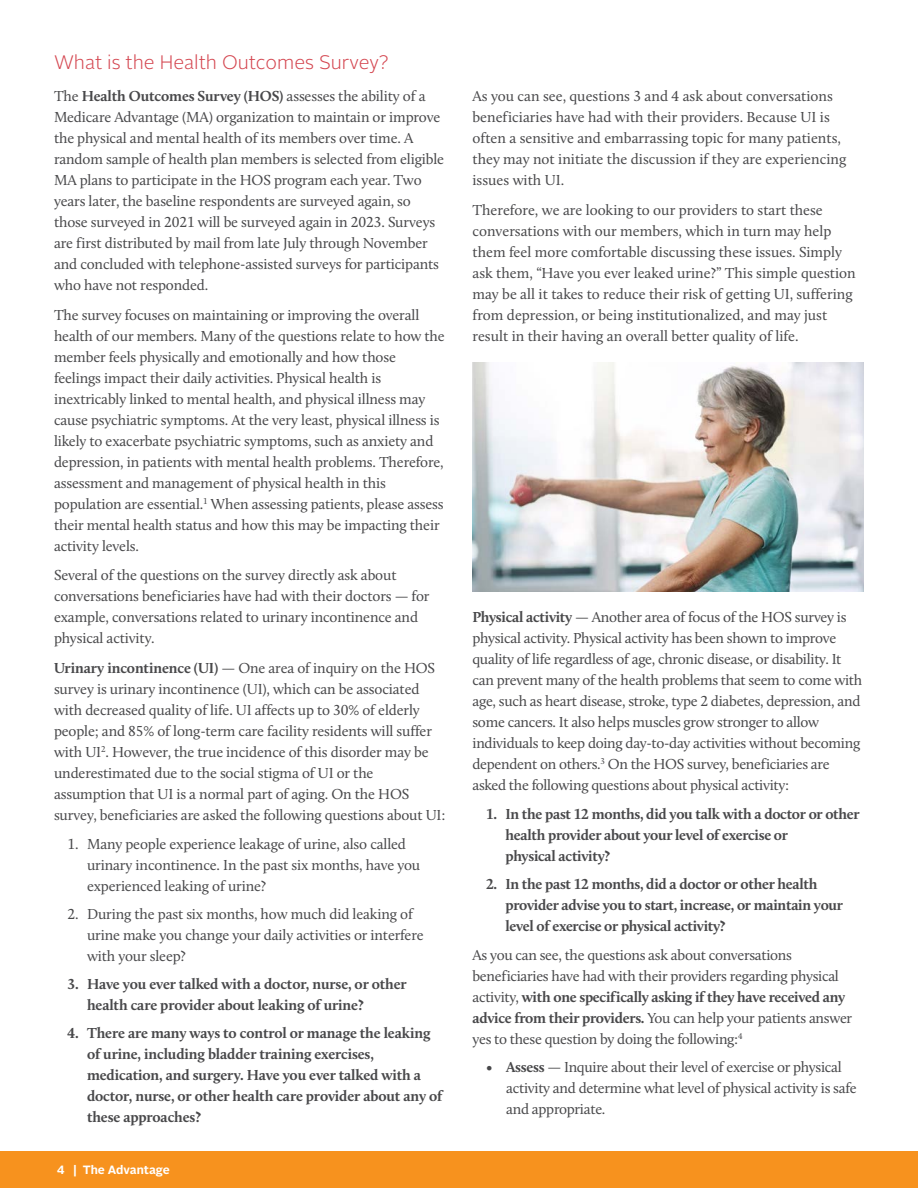
<style>
.page{position:relative;width:918px;height:1188px;background:#fff}
.page>*{position:absolute;margin:0;border:0;box-sizing:border-box;transform-origin:0 0}
.Article_Title{font:300 19.5px "Alright Sans";color:#d4454f}
.Body_Copy{font:15px/21px "Calluna";letter-spacing:-.01em;color:#48484a}
.t1{font:700 15px/21px "Calluna";letter-spacing:-.015em;color:#48484a}
.t2{font:700 12px "Alright Sans";color:#fff}
.s1{font-weight:700}
</style>
<div class="page">
<img style="left:472px;top:363px;width:392px;height:229px">
<div style="left:0;top:1151px;width:918px;height:37px;background:#f7921e"></div>
<h2 class="Article_Title" style="left:54px;top:49px;width:336px">What is the Health Outcomes Survey?</h2>
<p class="Body_Copy" style="left:54px;top:85px;width:392px">The <span class="s1">Health Outcomes Survey (HOS)</span> assesses the ability of a Medicare Advantage (MA) organization to maintain or improve the physical and mental health of its members over time. A random sample of health plan members is selected from eligible MA plans to participate in the HOS program each year. Two years later, the baseline respondents are surveyed again, so those surveyed in 2021 will be surveyed again in 2023. Surveys are first distributed by mail from late July through November and concluded with telephone-assisted surveys for participants who have not responded.</p>
<p class="Body_Copy" style="left:54px;top:304px;width:392px">The survey focuses on maintaining or improving the overall health of our members. Many of the questions relate to how the member feels physically and emotionally and how those feelings impact their daily activities. Physical health is inextricably linked to mental health, and physical illness may cause psychiatric symptoms. At the very least, physical illness is likely to exacerbate psychiatric symptoms, such as anxiety and depression, in patients with mental health problems. Therefore, assessment and management of physical health in this population are essential.<sup>1</sup> When assessing patients, please assess their mental health status and how this may be impacting their activity levels.</p>
<p class="Body_Copy" style="left:54px;top:565px;width:377px">Several of the questions on the survey directly ask about conversations beneficiaries have had with their doctors — for example, conversations related to urinary incontinence and physical activity.</p>
<p class="Body_Copy" style="left:54px;top:657px;width:393px"><span class="s1">Urinary incontinence (UI)</span> — One area of inquiry on the HOS survey is urinary incontinence (UI), which can be associated with decreased quality of life. UI affects up to 30% of elderly people; and 85% of long-term care facility residents will suffer with UI<sup>2</sup>. However, the true incidence of this disorder may be underestimated due to the social stigma of UI or the assumption that UI is a normal part of aging. On the HOS survey, beneficiaries are asked the following questions about UI:</p>
<p class="Body_Copy" style="left:87px;top:833px;width:335px;text-indent:-20px">1. Many people experience leakage of urine, also called urinary incontinence. In the past six months, have you experienced leaking of urine?</p>
<p class="Body_Copy" style="left:87px;top:903px;width:338px;text-indent:-20px">2. During the past six months, how much did leaking of urine make you change your daily activities or interfere with your sleep?</p>
<p class="t1" style="left:87px;top:973px;width:321px;text-indent:-20px">3. Have you ever talked with a doctor, nurse, or other health care provider about leaking of urine?</p>
<p class="t1" style="left:87px;top:1022px;width:357px;text-indent:-20px">4. There are many ways to control or manage the leaking of urine, including bladder training exercises, medication, and surgery. Have you ever talked with a doctor, nurse, or other health care provider about any of these approaches?</p>
<p class="t2" style="left:57px;top:1162px;width:114px">4 | The Advantage</p>
<p class="Body_Copy" style="left:472px;top:85px;width:375px">As you can see, questions 3 and 4 ask about conversations beneficiaries have had with their providers. Because UI is often a sensitive and embarrassing topic for many patients, they may not initiate the discussion if they are experiencing issues with UI.</p>
<p class="Body_Copy" style="left:472px;top:199px;width:385px">Therefore, we are looking to our providers to start these conversations with our members, which in turn may help them feel more comfortable discussing these issues. Simply ask them, “Have you ever leaked urine?” This simple question may be all it takes to reduce their risk of getting UI, suffering from depression, or being institutionalized, and may just result in their having an overall better quality of life.</p>
<p class="Body_Copy" style="left:472px;top:607px;width:391px"><span class="s1">Physical activity</span> — Another area of focus of the HOS survey is physical activity. Physical activity has been shown to improve quality of life regardless of age, chronic disease, or disability. It can prevent many of the health problems that seem to come with age, such as heart disease, stroke, type 2 diabetes, depression, and some cancers. It also helps muscles grow stronger to allow individuals to keep doing day-to-day activities without becoming dependent on others.<sup>3</sup> On the HOS survey, beneficiaries are asked the following questions about physical activity:</p>
<p class="t1" style="left:506px;top:803px;width:356px;text-indent:-20px">1. In the past 12 months, did you talk with a doctor or other health provider about your level of exercise or<br>physical activity?</p>
<p class="t1" style="left:506px;top:873px;width:339px;text-indent:-20px">2. In the past 12 months, did a doctor or other health provider advise you to start, increase, or maintain your level of exercise or physical activity?</p>
<p class="Body_Copy" style="left:472px;top:944px;width:381px">As you can see, the questions ask about conversations beneficiaries have had with their providers regarding physical activity, <span class="s1">with one specifically asking if they have received any advice from their providers.</span> You can help your patients answer yes to these question by doing the following:<sup>4</sup></p>
<p class="Body_Copy" style="left:506px;top:1057px;width:352px;text-indent:-20px"><span class="s1">• Assess</span> — Inquire about their level of exercise or physical activity and determine what level of physical activity is safe and appropriate.</p>
</div>
